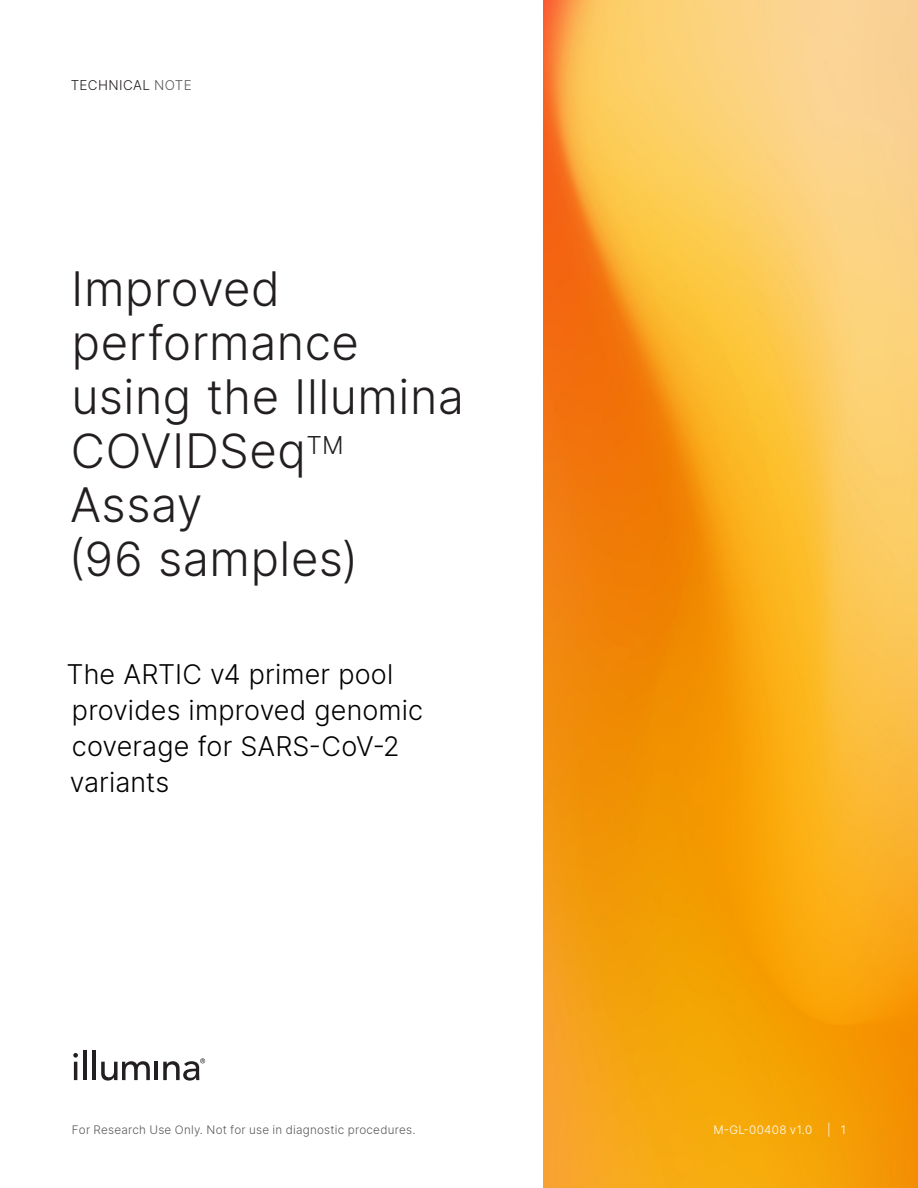
<style>
.page{position:relative;width:918px;height:1188px;background:#fff}
.page>*{position:absolute;margin:0;border:0;box-sizing:border-box;transform-origin:0 0}
.Title{font:300 47.25px/54px "Inter";letter-spacing:.01em;color:#231f20}
.Subtitle{font:300 27px/36px "Inter";letter-spacing:.005em;color:#000}
.zz_Document_Type___S{font:300 13.5px "Inter";letter-spacing:.03em;color:#231f20}
.zz_For_Research_Only{font:300 11.7px "Inter";letter-spacing:.02em;color:#57585a}
.zz_Pub_Number{font:300 11.7px "Inter";letter-spacing:.025em;color:#fff}
.s1{color:#57585a}
</style>
<div class="page">
<img style="left:543px;top:0;width:375px;height:1188px">
<hr style="left:74px;top:1062px;width:3px;height:18px;background:#231f20">
<hr style="left:83px;top:1051px;width:4px;height:29px;background:#231f20">
<hr style="left:93px;top:1051px;width:3px;height:29px;background:#231f20">
<svg style="left:101px;top:1061px;width:49px;height:20px"></svg>
<hr style="left:155px;top:1062px;width:3px;height:18px;background:#231f20">
<svg style="left:73px;top:1053px;width:5px;height:5px"></svg>
<svg style="left:163px;top:1058px;width:42px;height:23px"></svg>
<p class="zz_Document_Type___S" style="left:71px;top:76px;width:122px">TECHNICAL <span class="s1">NOTE</span></p>
<p class="Title" style="left:69px;top:261px;width:397px">Improved performance using the Illumina<br>COVIDSeq<sup>TM<br></sup>Assay<br>(96 samples)</p>
<p class="Subtitle" style="left:67px;top:656px;width:358px">The ARTIC v4 primer pool provides improved genomic coverage for SARS-CoV-2 variants</p>
<p class="zz_For_Research_Only" style="left:72px;top:1121px;width:345px">For Research Use Only. Not for use in diagnostic procedures.</p>
<p class="zz_Pub_Number" style="left:713px;top:1121px;width:101px">M-GL-00408 v1.0</p>
<p class="zz_Pub_Number" style="left:827px;top:1121px;width:20px">| 1</p>
</div>
